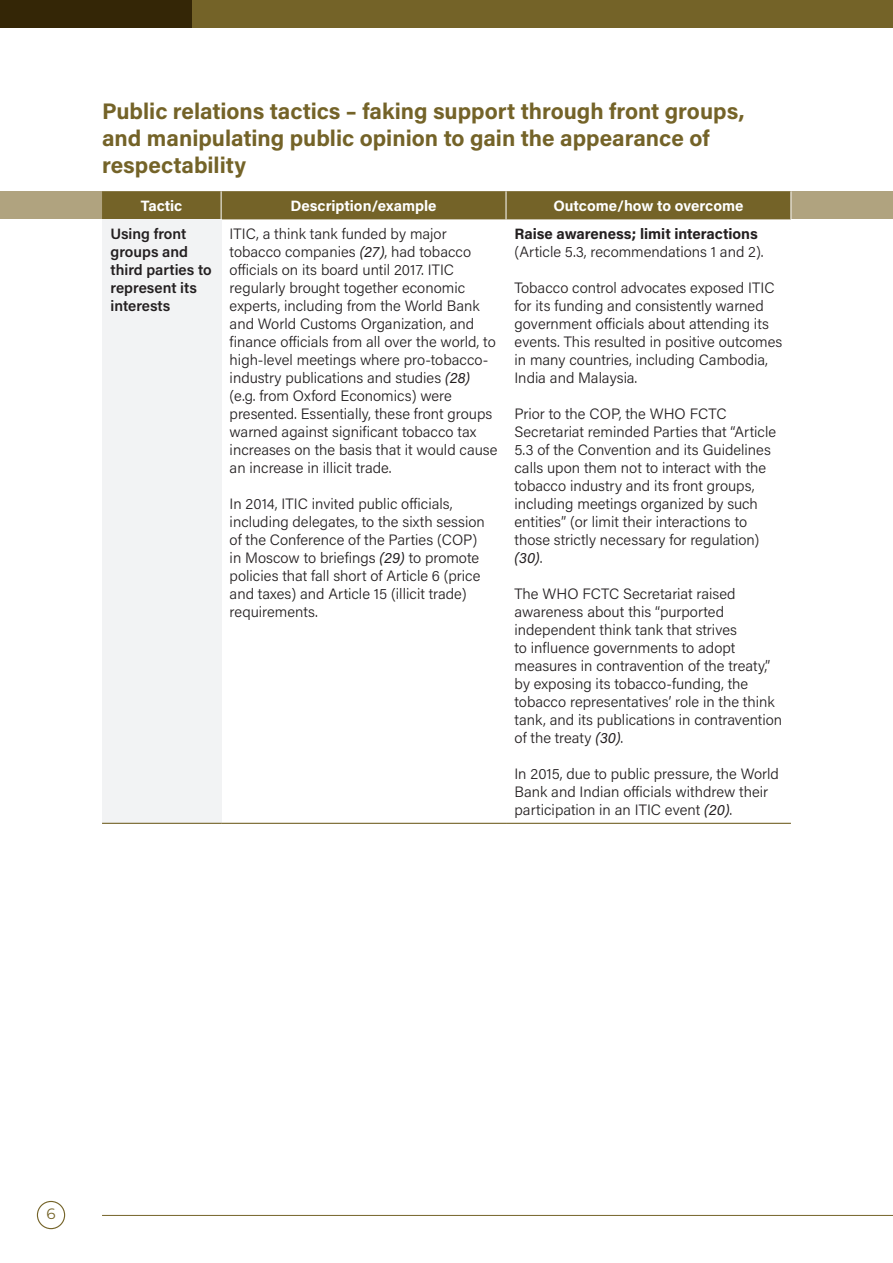
<style>
.page{position:relative;width:893px;height:1263px;background:#fff}
.page>*{position:absolute;margin:0;border:0;box-sizing:border-box;transform-origin:0 0}
.t1{font:700 22.5px/27px "Acumin Pro";color:#746328}
.Table_body_2{font:300 15px/18px "Acumin Pro";color:#231f20}
.Table_body_2-2{font:600 15px/18px "Acumin Pro";color:#231f20}
.Table_h1{font:700 15px "Acumin Pro";color:#fff}
.t2{font:15px "Montserrat";color:#746328}
.s1{font-weight:400;font-style:italic}
.s2{font-weight:700}
</style>
<div class="page">
<div style="left:0;top:191px;width:893px;height:28px;background:#b0a37f"></div>
<div style="left:102px;top:219px;width:119px;height:604px;background:#f2f3f4"></div>
<div style="left:102px;top:191px;width:689px;height:28px;background:#746328"></div>
<hr style="left:102px;top:823px;width:119px;height:1px;background:#746328">
<hr style="left:221px;top:823px;width:285px;height:1px;background:#746328">
<hr style="left:506px;top:823px;width:285px;height:1px;background:#746328">
<div style="left:0;top:0;width:893px;height:28px;background:#746328"></div>
<div style="left:0;top:0;width:192px;height:28px;background:#342606"></div>
<div style="left:37px;top:1201px;width:28px;height:28px;border:1px solid #746328;border-radius:50%"></div>
<hr style="left:102px;top:1215px;width:791px;height:1px;background:#746328">
<h1 class="t1" style="left:102px;top:96px;width:644px">Public relations tactics – faking support through front groups, and manipulating public opinion to gain the appearance of respectability</h1>
<p class="Table_h1" style="left:141px;top:195px;width:43px">Tactic</p>
<p class="Table_h1" style="left:290px;top:195px;width:148px">Description/example</p>
<p class="Table_h1" style="left:553px;top:195px;width:192px">Outcome/how to overcome</p>
<p class="Table_body_2-2" style="left:111px;top:224px;width:103px">Using front groups and third parties to represent its interests</p>
<p class="Table_body_2" style="left:230px;top:224px;width:269px">ITIC, a think tank funded by major tobacco companies <span class="s1">(27)</span>, had tobacco officials on its board until 2017. ITIC regularly brought together economic experts, including from the World Bank and World Customs Organization, and finance officials from all over the world, to high-level meetings where pro-tobacco&shy;industry publications and studies <span class="s1">(28) </span>(e.g. from Oxford Economics) were presented. Essentially, these front groups warned against significant tobacco tax increases on the basis that it would cause an increase in illicit trade.</p>
<p class="Table_body_2" style="left:230px;top:494px;width:257px">In 2014, ITIC invited public officials, including delegates, to the sixth session of the Conference of the Parties (COP) in Moscow to briefings <span class="s1">(29)</span> to promote policies that fall short of Article 6 (price and taxes) and Article 15 (illicit trade) requirements.</p>
<p class="Table_body_2" style="left:514px;top:224px;width:251px"><span class="s2">Raise awareness; limit interactions </span>(Article 5.3, recommendations 1 and 2).</p>
<p class="Table_body_2" style="left:514px;top:278px;width:269px">Tobacco control advocates exposed ITIC for its funding and consistently warned government officials about attending its events. This resulted in positive outcomes in many countries, including Cambodia, India and Malaysia.</p>
<p class="Table_body_2" style="left:514px;top:404px;width:263px">Prior to the COP, the WHO FCTC Secretariat reminded Parties that “Article 5.3 of the Convention and its Guidelines calls upon them not to interact with the tobacco industry and its front groups, including meetings organized by such entities” (or limit their interactions to those strictly necessary for regulation) <span class="s1">(30)</span>.</p>
<p class="Table_body_2" style="left:514px;top:584px;width:269px">The WHO FCTC Secretariat raised awareness about this “purported independent think tank that strives<br>to influence governments to adopt measures in contravention of the treaty,” by exposing its tobacco-funding, the tobacco representatives’ role in the think tank, and its publications in contravention of the treaty <span class="s1">(30)</span>.</p>
<p class="Table_body_2" style="left:514px;top:764px;width:266px">In 2015, due to public pressure, the World<br>Bank and Indian officials withdrew their participation in an ITIC event <span class="s1">(20)</span>.</p>
<p class="t2" style="left:46px;top:1203px;width:11px">6</p>
</div>
